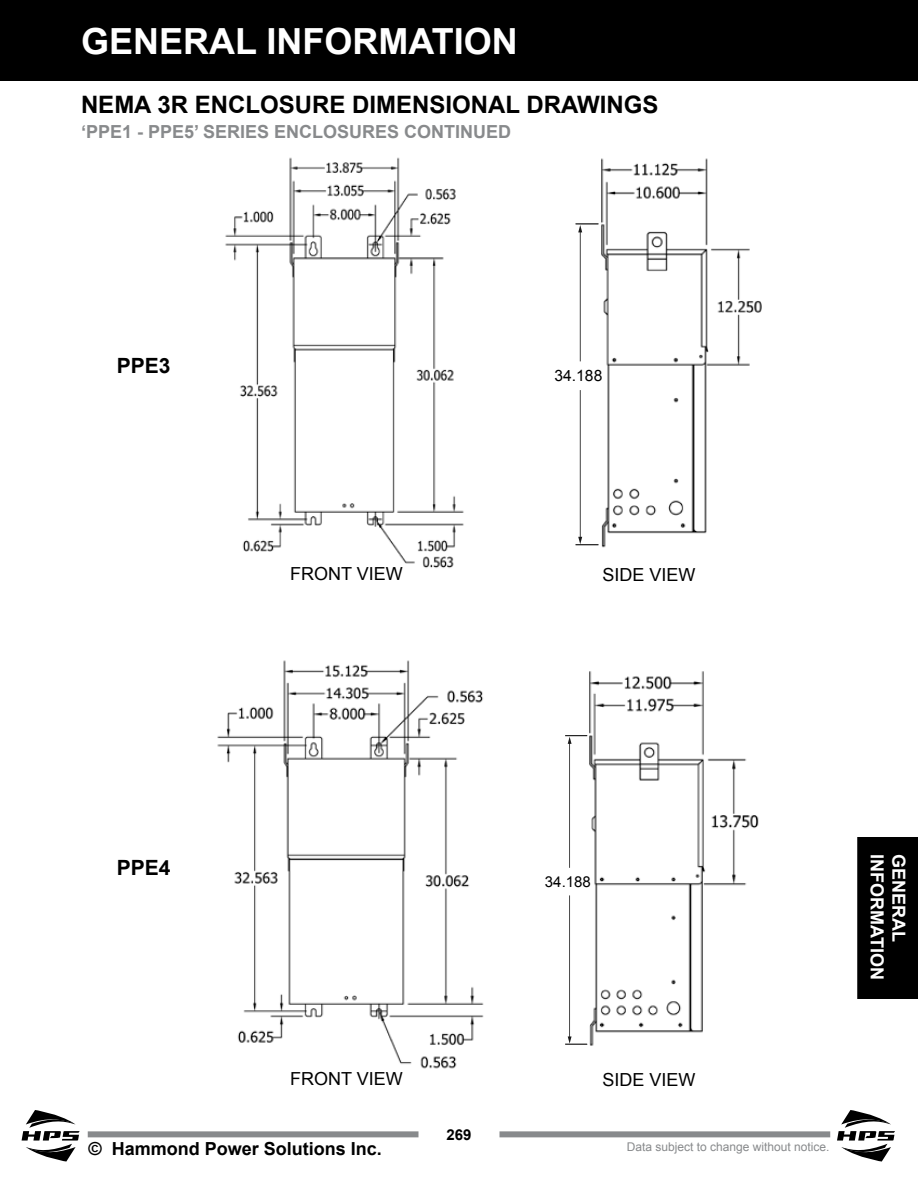
<style>
.page{position:relative;width:918px;height:1188px;background:#fff}
.page>*{position:absolute;margin:0;border:0;box-sizing:border-box;transform-origin:0 0}
.t1{font:700 36px "Arial";color:#fff}
.t2{font:700 24px "Arial";color:#000}
.t3{font:700 21px "Arial";color:#000}
.t4{font:700 18px "Arial";color:#888a8c}
.t5{font:18px "Arial";color:#000}
.t6{font:700 18px "Arial";color:#000}
.t7{font:700 18px "Arial";color:#fff}
.t8{font:15.6px "Arial";color:#000}
.t9{font:15px "Arial";color:#000}
.t10{font:700 15px "Arial";color:#000}
.t11{font:12px "Arial";color:#888a8c}
</style>
<div class="page">
<div style="left:857px;top:837px;width:61px;height:162px;background:#000"></div>
<div style="left:0;top:0;width:918px;height:81px;background:#000"></div>
<svg style="left:22px;top:1110px;width:58px;height:52px"></svg>
<svg style="left:837px;top:1110px;width:58px;height:52px"></svg>
<div style="left:88px;top:1131px;width:330px;height:6px;background:#888a8c"></div>
<div style="left:500px;top:1131px;width:330px;height:6px;background:#888a8c"></div>
<img style="left:587px;top:671px;width:172px;height:375px">
<svg style="left:565px;top:735px;width:22px;height:133px"></svg>
<svg style="left:565px;top:895px;width:22px;height:150px"></svg>
<img style="left:217px;top:660px;width:267px;height:409px">
<img style="left:225px;top:157px;width:239px;height:411px">
<img style="left:575px;top:158px;width:187px;height:390px">
<svg style="left:576px;top:223px;width:22px;height:138px"></svg>
<svg style="left:576px;top:390px;width:22px;height:155px"></svg>
<h1 class="t1" style="left:81px;top:18px;width:438px">GENERAL INFORMATION</h1>
<h2 class="t2" style="left:81px;top:88px;width:579px">NEMA 3R ENCLOSURE DIMENSIONAL DRAWINGS</h2>
<p class="t4" style="left:81px;top:120px;width:432px">‘PPE1 - PPE5’ SERIES ENCLOSURES CONTINUED</p>
<p class="t3" style="left:117px;top:352px;width:55px">PPE3</p>
<p class="t5" style="left:290px;top:562px;width:114px">FRONT VIEW</p>
<p class="t8" style="left:555px;top:366px;width:49px">34.188</p>
<p class="t5" style="left:603px;top:563px;width:95px">SIDE VIEW</p>
<p class="t3" style="left:117px;top:854px;width:55px">PPE4</p>
<p class="t5" style="left:290px;top:1067px;width:114px">FRONT VIEW</p>
<p class="t9" style="left:545px;top:872px;width:47px">34.188</p>
<p class="t5" style="left:603px;top:1068px;width:95px">SIDE VIEW</p>
<p class="t10" style="left:446px;top:1125px;width:27px">269</p>
<p class="t6" style="left:88px;top:1137px;width:295px">© Hammond Power Solutions Inc.</p>
<p class="t11" style="left:627px;top:1139px;width:204px">Data subject to change without notice.</p>
<p class="t7" style="left:889px;top:854px;width:127px;rotate:90deg">INFORMATION</p>
<p class="t7" style="left:911px;top:854px;width:90px;rotate:90deg">GENERAL</p>
</div>
